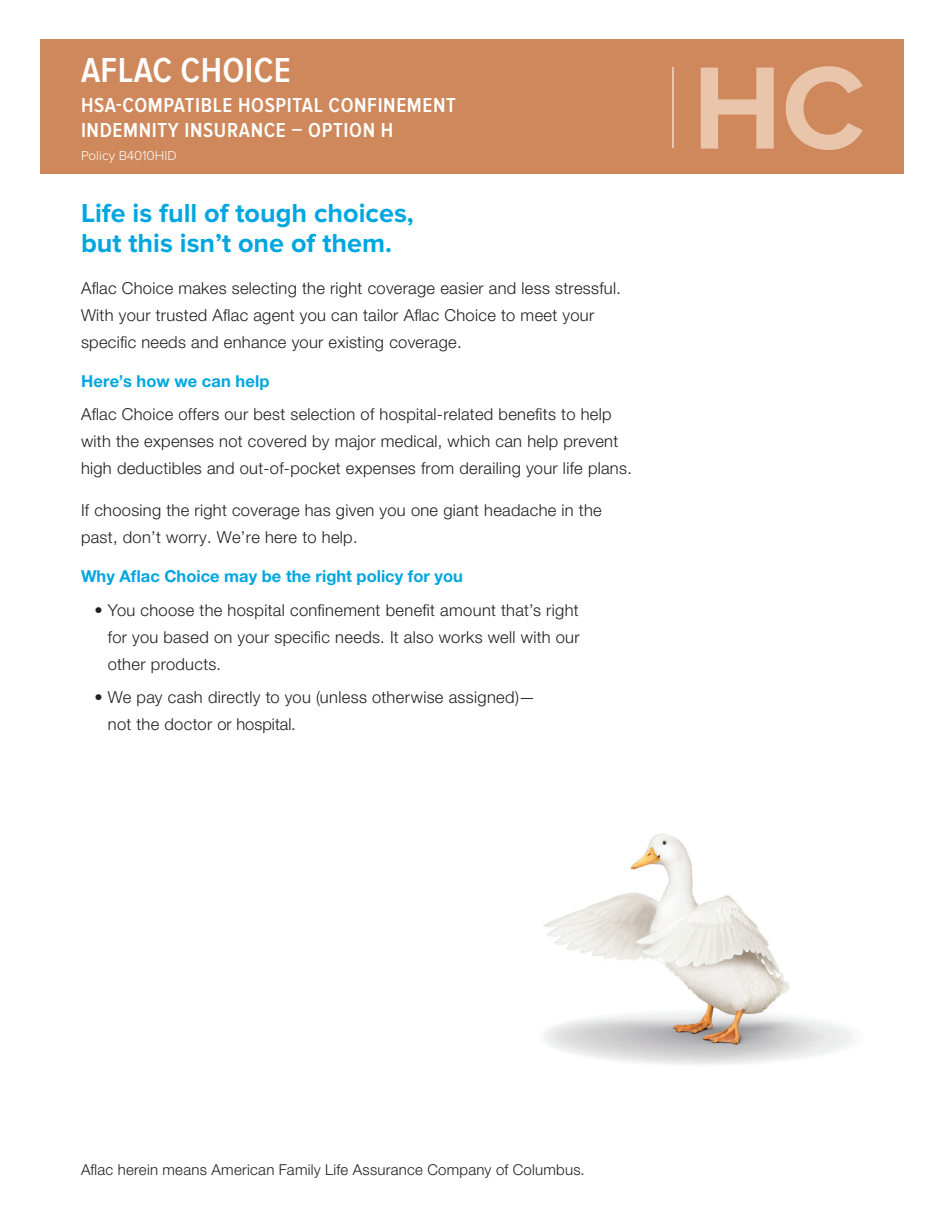
<style>
.page{position:relative;width:945px;height:1215px;background:#fff}
.page>*{position:absolute;margin:0;border:0;box-sizing:border-box;transform-origin:0 0}
.t1{font:700 121.5px "Proxima Nova";color:#e9c5ac}
.t2{font:600 36px "Proxima Nova Cond";letter-spacing:.01em;color:#fff}
.t3{font:700 27px/30px "Proxima Nova";color:#00a6e0}
.t4{font:600 21px/25.2px "Proxima Nova Cond";letter-spacing:.03em;color:#fff}
.t5{font:300 16.5px/27px "Helvetica Neue CELT";letter-spacing:.02em;color:#231f20}
.t6{font:700 16.5px "Helvetica Neue CELT";color:#00a6e0}
.t7{font:300 15px "Helvetica Neue CELT";letter-spacing:.015em;color:#231f20}
.t8{font:300 13.5px "Proxima Nova";color:#fff}
</style>
<div class="page">
<img style="left:543px;top:833px;width:311px;height:232px">
<div style="left:40px;top:39px;width:864px;height:135px;background:#cf885c"></div>
<hr style="left:672px;top:68px;width:2px;height:80px;background:#e9c5ac">
<h2 class="t2" style="left:81px;top:51px;width:211px">AFLAC CHOICE</h2>
<p class="t4" style="left:81px;top:93px;width:376px">HSA-COMPATIBLE HOSPITAL CONFINEMENT<br>INDEMNITY INSURANCE – OPTION H</p>
<p class="t8" style="left:81px;top:148px;width:97px">Policy B4010HID</p>
<h3 class="t3" style="left:81px;top:198px;width:334px">Life is full of tough choices, but this isn’t one of them.</h3>
<p class="t5" style="left:81px;top:274px;width:542px">Aflac Choice makes selecting the right coverage easier and less stressful.<br>With your trusted Aflac agent you can tailor Aflac Choice to meet your specific needs and enhance your existing coverage.</p>
<p class="t6" style="left:81px;top:371px;width:190px">Here’s how we can help</p>
<p class="t5" style="left:81px;top:401px;width:552px">Aflac Choice offers our best selection of hospital-related benefits to help with the expenses not covered by major medical, which can help prevent high deductibles and out-of-pocket expenses from derailing your life plans.</p>
<p class="t5" style="left:81px;top:497px;width:522px">If choosing the right coverage has given you one giant headache in the past, don’t worry. We’re here to help.</p>
<p class="t6" style="left:81px;top:566px;width:383px">Why Aflac Choice may be the right policy for you</p>
<p class="t5" style="left:108px;top:597px;width:473px;text-align:justify;text-indent:-13px">• You choose the hospital confinement benefit amount that’s right for you based on your specific needs. It also works well with our other products.</p>
<p class="t5" style="left:108px;top:684px;width:429px;text-indent:-13px">• We pay cash directly to you (unless otherwise assigned)— not the doctor or hospital.</p>
<h1 class="t1" style="left:693px;top:38px;width:174px">HC</h1>
<p class="t7" style="left:81px;top:1160px;width:505px">Aflac herein means American Family Life Assurance Company of Columbus.</p>
</div>
